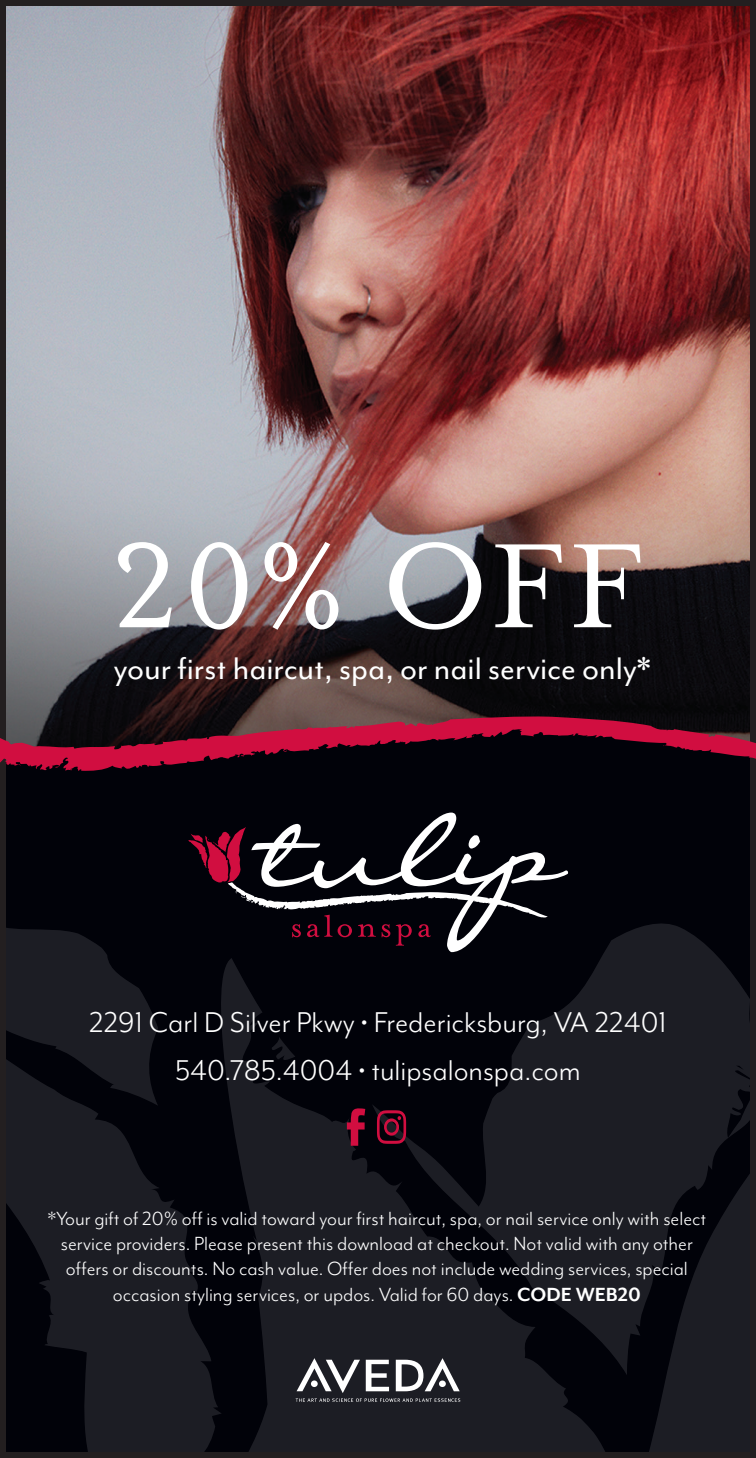
<style>
.page{position:relative;width:756px;height:1458px;background:#fff}
.page>*{position:absolute;margin:0;border:0;box-sizing:border-box;transform-origin:0 0}
.t1{font:138px "Mrs Eaves OT";color:#fff}
.t2{font:36px "Mr Eaves Mod OT";color:#fff}
.t3{font:33px "Mr Eaves Mod OT";color:#fff}
.t4{font:21.9px/25.5px "Mr Eaves Mod OT";color:#fff;text-align:center}
.s1{font-weight:700}
</style>
<div class="page">
<div style="left:0;top:693px;width:756px;height:765px;background:#010209"></div>
<svg style="left:7px;top:872px;width:742px;height:579px;fill:#1c1d24"></svg>
<img style="left:7px;top:7px;width:742px;height:678px">
<svg style="left:296px;top:1358px;width:164px;height:44px;background:#5c5d62"></svg>
<div style="left:0;top:0;width:756px;height:1458px;border:6px solid #231f20"></div>
<svg style="left:188px;top:813px;width:380px;height:139px"></svg>
<svg style="left:377px;top:1110px;width:29px;height:34px"></svg>
<svg style="left:347px;top:1108px;width:18px;height:38px"></svg>
<svg style="left:0;top:685px;width:756px;height:113px"></svg>
<p class="t1" style="left:111px;top:507px;width:535px">20% OFF</p>
<p class="t2" style="left:114px;top:649px;width:539px">your first haircut, spa, or nail service only*</p>
<p class="t3" style="left:89px;top:1005px;width:579px">2291 Carl D Silver Pkwy • Fredericksburg, VA 22401</p>
<p class="t3" style="left:175px;top:1053px;width:407px">540.785.4004 • tulipsalonspa.com</p>
<p class="t4" style="left:48px;top:1205px;width:660px">*Your gift of 20% off is valid toward your first haircut, spa, or nail service only with select service providers. Please present this download at checkout. Not valid with any other offers or discounts. No cash value. Offer does not include wedding services, special occasion styling services, or updos. Valid for 60 days. <span class="s1">CODE WEB20</span></p>
</div>
